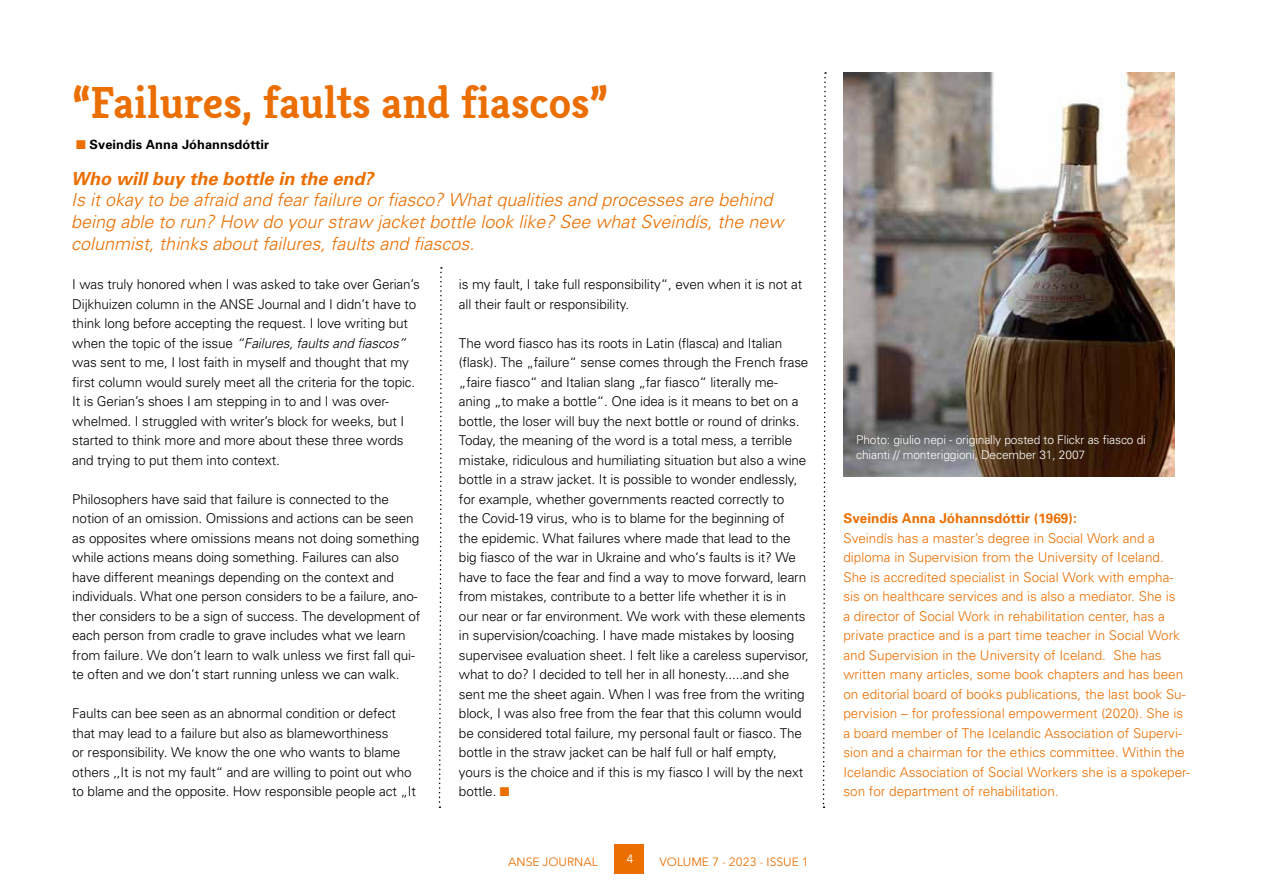
<style>
.page{position:relative;width:1263px;height:893px;background:#fff}
.page>*{position:absolute;margin:0;border:0;box-sizing:border-box;transform-origin:0 0}
.t1{font:700 45px "Kreon";color:#eb6e00}
.t2{font:italic 300 18px/21.6px "Univers";color:#eb6e00}
.t3{font:italic 700 18px "Univers";color:#eb6e00}
.t4{font:300 13.5px/19.5px "Univers";letter-spacing:-.01em;color:#000}
.t5{font:300 13.5px/19.5px "Univers";color:#eb6e00}
.t6{font:700 13.5px "Univers";color:#eb6e00}
.t7{font:700 12.75px "Univers";letter-spacing:.01em;color:#000}
.t8{font:300 12px/14.4px "Univers";letter-spacing:-.01em;color:#fff}
.t9{font:12px "Avenir Next";color:#eb6e00}
.t10{font:12px "Avenir Next";color:#fff}
.s1{color:#eb6e00}
.s2{font-style:italic}
</style>
<div class="page">
<div style="left:614px;top:844px;width:30px;height:30px;background:#eb6e00"></div>
<svg style="left:438px;top:267px;width:4px;height:541px"></svg>
<svg style="left:822px;top:72px;width:4px;height:736px"></svg>
<img style="left:843px;top:72px;width:331px;height:404px">
<h1 class="t1" style="left:72px;top:74px;width:537px">“Failures, faults and fiascos”</h1>
<p class="t7" style="left:76px;top:136px;width:195px"><span class="s1">■</span> Sveindis Anna Jóhannsdóttir</p>
<h2 class="t3" style="left:71px;top:167px;width:304px">Who will buy the bottle in the end?</h2>
<h2 class="t2" style="left:71px;top:189px;width:714px">Is it okay to be afraid and fear failure or fiasco? What qualities and processes are behind being able to run? How do your straw jacket bottle look like? See what Sveindís, the new colunmist, thinks about failures, faults and fiascos.</h2>
<p class="t4" style="left:72px;top:274px;width:349px">I was truly honored when I was asked to take over Gerian’s Dijkhuizen column in the ANSE Journal and I didn’t have to think long before accepting the request. I love writing but when the topic of the issue <span class="s2">“Failures, faults and fiascos” </span>was sent to me, I lost faith in myself and thought that my first column would surely meet all the criteria for the topic.<br>It is Gerian’s shoes I am stepping in to and I was over&shy;whelmed. I struggled with writer’s block for weeks, but I started to think more and more about these three words and trying to put them into context.</p>
<p class="t4" style="left:72px;top:489px;width:349px">Philosophers have said that failure is connected to the notion of an omission. Omissions and actions can be seen as opposites where omissions means not doing something while actions means doing something. Failures can also have different meanings depending on the context and individuals. What one person considers to be a failure, ano&shy;ther considers to be a sign of success. The development of each person from cradle to grave includes what we learn from failure. We don’t learn to walk unless we first fall qui&shy;te often and we don’t start running unless we can walk.</p>
<p class="t4" style="left:72px;top:703px;width:345px">Faults can bee seen as an abnormal condition or defect that may lead to a failure but also as blameworthiness<br>or responsibility. We know the one who wants to blame others ,,It is not my fault“ and are willing to point out who to blame and the opposite. How responsible people act „It</p>
<p class="t4" style="left:459px;top:274px;width:345px">is my fault, I take full responsibility“, even when it is not at all their fault or responsibility.</p>
<p class="t4" style="left:459px;top:333px;width:351px">The word fiasco has its roots in Latin (flasca) and Italian (flask). The „failure“ sense comes through the French frase „faire fiasco“ and Italian slang „far fiasco“ literally me&shy;aning „to make a bottle“. One idea is it means to bet on a bottle, the loser will buy the next bottle or round of drinks.<br>Today, the meaning of the word is a total mess, a terrible mistake, ridiculous and humiliating situation but also a wine bottle in a straw jacket. It is possible to wonder endlessly, for example, whether governments reacted correctly to<br>the Covid-19 virus, who is to blame for the beginning of<br>the epidemic. What failures where made that lead to the big fiasco of the war in Ukraine and who‘s faults is it? We have to face the fear and find a way to move forward, learn from mistakes, contribute to a better life whether it is in our near or far environment. We work with these elements in supervision/coaching. I have made mistakes by loosing supervisee evaluation sheet. I felt like a careless supervisor, what to do? I decided to tell her in all honesty.....and she sent me the sheet again. When I was free from the writing block, I was also free from the fear that this column would be considered total failure, my personal fault or fiasco. The bottle in the straw jacket can be half full or half empty, yours is the choice and if this is my fiasco I will by the next bottle. <span class="s1">■</span></p>
<p class="t9" style="left:508px;top:851px;width:91px">ANSE JOURNAL</p>
<p class="t10" style="left:626px;top:849px;width:8px">4</p>
<p class="t9" style="left:659px;top:851px;width:151px">VOLUME 7 - 2023 - ISSUE 1</p>
<p class="t8" style="left:856px;top:433px;width:291px">Photo: giulio nepi - originally posted to Flickr as fiasco di chianti // monteriggioni, December 31, 2007</p>
<p class="t6" style="left:843px;top:510px;width:235px">Sveindís Anna Jóhannsdóttir (1969):</p>
<p class="t5" style="left:843px;top:528px;width:348px">Sveindís has a master’s degree in Social Work and a diploma in Supervision from the University of Iceland.<br>She is accredited specialist in Social Work with empha&shy;sis on healthcare services and is also a mediator. She is<br>a director of Social Work in rehabilitation center, has a private practice and is a part time teacher in Social Work and Supervision in the University of Iceland. She has written many articles, some book chapters and has been on editorial board of books publications, the last book Su&shy;pervision – for professional empowerment (2020). She is a board member of The Icelandic Association of Supervi&shy;sion and a chairman for the ethics committee. Within the Icelandic Association of Social Workers she is a spokeper&shy;son for department of rehabilitation.</p>
</div>
